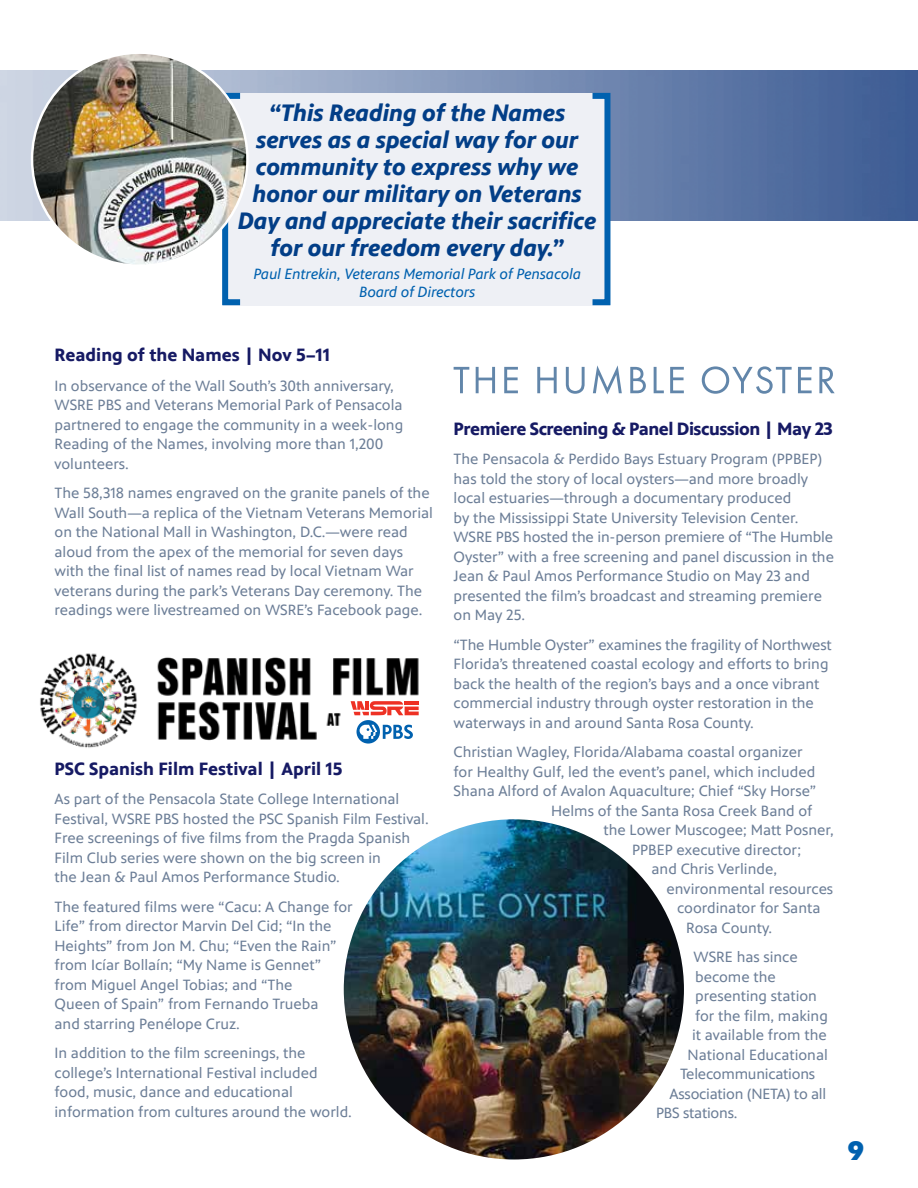
<style>
.page{position:relative;width:918px;height:1188px;background:#fff}
.page>*{position:absolute;margin:0;border:0;box-sizing:border-box;transform-origin:0 0}
.t1{font:900 27px "PBS Sans";color:#0061af}
.t2{font:italic 700 24px/27px "PBS Sans";color:#023e87;text-align:center}
.t3{font:700 18px "PBS Sans";color:#161a64}
.t4{font:700 18px "PBS Sans";letter-spacing:-.025em;color:#161a64}
.t5{font:15px/19.5px "PBS Sans";color:#6c7e97}
.t6{font:italic 15px/18px "PBS Sans";color:#0061af;text-align:center}
</style>
<div class="page">
<img style="left:0;top:71px;width:918px;height:149px">
<div style="left:223px;top:93px;width:387px;height:212px;background:#eef0f5"></div>
<div style="left:222px;top:93px;width:21px;height:212px;border:6px solid #0061af"></div>
<div style="left:590px;top:93px;width:20px;height:212px;border:6px solid #0061af"></div>
<img style="left:32px;top:54px;width:215px;height:212px">
<svg style="left:454px;top:367px;width:15px;height:26px"></svg>
<svg style="left:476px;top:367px;width:19px;height:26px"></svg>
<svg style="left:504px;top:367px;width:14px;height:26px"></svg>
<svg style="left:537px;top:367px;width:20px;height:26px"></svg>
<svg style="left:566px;top:367px;width:19px;height:27px"></svg>
<svg style="left:593px;top:365px;width:29px;height:29px"></svg>
<svg style="left:630px;top:367px;width:16px;height:26px"></svg>
<svg style="left:654px;top:367px;width:10px;height:26px"></svg>
<svg style="left:670px;top:367px;width:14px;height:26px"></svg>
<svg style="left:702px;top:366px;width:90px;height:28px"></svg>
<svg style="left:798px;top:367px;width:14px;height:26px"></svg>
<svg style="left:819px;top:367px;width:16px;height:26px"></svg>
<img style="left:157px;top:657px;width:262px;height:84px">
<img style="left:40px;top:653px;width:97px;height:95px">
<svg style="left:351px;top:701px;width:68px;height:43px"></svg>
<img style="left:344px;top:819px;width:340px;height:341px;border-radius:170px">
<h2 class="t2" style="left:238px;top:100px;width:360px">“This Reading of the Names serves as a special way for our community to express why we honor our military on Veterans<br>Day and appreciate their sacrifice for our freedom every day.”</h2>
<p class="t6" style="left:254px;top:265px;width:329px">Paul Entrekin, Veterans Memorial Park of Pensacola<br>Board of Directors</p>
<p class="t3" style="left:55px;top:345px;width:277px">Reading of the Names | Nov 5–11</p>
<p class="t5" style="left:55px;top:376px;width:350px">In observance of the Wall South’s 30th anniversary, WSRE PBS and Veterans Memorial Park of Pensacola partnered to engage the community in a week-long Reading of the Names, involving more than 1,200 volunteers.</p>
<p class="t5" style="left:55px;top:483px;width:380px">The 58,318 names engraved on the granite panels of the Wall South—a replica of the Vietnam Veterans Memorial on the National Mall in Washington, D.C.—were read aloud from the apex of the memorial for seven days with the final list of names read by local Vietnam War veterans during the park’s Veterans Day ceremony. The readings were livestreamed on WSRE’s Facebook page.</p>
<p class="t3" style="left:55px;top:759px;width:290px">PSC Spanish Film Festival | April 15</p>
<p class="t5" style="left:55px;top:790px;width:376px">As part of the Pensacola State College International Festival, WSRE PBS hosted the PSC Spanish Film Festival.<br>Free screenings of five films from the Pragda Spanish Film Club series were shown on the big screen in<br>the Jean &amp; Paul Amos Performance Studio.</p>
<p class="t5" style="left:55px;top:897px;width:300px">The featured films were “Cacu: A Change for Life” from director Marvin Del Cid; “In the Heights” from Jon M. Chu; “Even the Rain” from Icíar Bollaín; “My Name is Gennet” from Miguel Angel Tobias; and “The<br>Queen of Spain” from Fernando Trueba<br>and starring Penélope Cruz.</p>
<p class="t5" style="left:55px;top:1044px;width:299px">In addition to the film screenings, the college’s International Festival included food, music, dance and educational information from cultures around the world.</p>
<p class="t4" style="left:454px;top:419px;width:381px">Premiere Screening &amp; Panel Discussion | May 23</p>
<p class="t5" style="left:454px;top:450px;width:382px">The Pensacola &amp; Perdido Bays Estuary Program (PPBEP) has told the story of local oysters—and more broadly local estuaries—through a documentary produced<br>by the Mississippi State University Television Center.<br>WSRE PBS hosted the in-person premiere of “The Humble Oyster” with a free screening and panel discussion in the Jean &amp; Paul Amos Performance Studio on May 23 and presented the film’s broadcast and streaming premiere on May 25.</p>
<p class="t5" style="left:454px;top:635px;width:380px">“The Humble Oyster” examines the fragility of Northwest Florida’s threatened coastal ecology and efforts to bring back the health of the region’s bays and a once vibrant commercial industry through oyster restoration in the waterways in and around Santa Rosa County.</p>
<p class="t5" style="left:454px;top:743px;width:351px">Christian Wagley, Florida/Alabama coastal organizer</p>
<p class="t5" style="left:454px;top:762px;width:363px">for Healthy Gulf, led the event’s panel, which included</p>
<p class="t5" style="left:454px;top:782px;width:364px">Shana Alford of Avalon Aquaculture; Chief “Sky Horse”</p>
<p class="t5" style="left:551px;top:801px;width:263px">Helms of the Santa Rosa Creek Band of</p>
<p class="t5" style="left:604px;top:821px;width:232px">the Lower Muscogee; Matt Posner,</p>
<p class="t5" style="left:632px;top:840px;width:170px">PPBEP executive director;</p>
<p class="t5" style="left:652px;top:860px;width:127px">and Chris Verlinde,</p>
<p class="t5" style="left:667px;top:879px;width:168px">environmental resources</p>
<p class="t5" style="left:677px;top:899px;width:145px">coordinator for Santa</p>
<p class="t5" style="left:686px;top:918px;width:87px">Rosa County.</p>
<p class="t5" style="left:694px;top:948px;width:106px">WSRE has since</p>
<p class="t5" style="left:695px;top:967px;width:82px">become the</p>
<p class="t5" style="left:695px;top:987px;width:123px">presenting station</p>
<p class="t5" style="left:695px;top:1006px;width:134px">for the film, making</p>
<p class="t5" style="left:692px;top:1026px;width:136px">it available from the</p>
<p class="t5" style="left:688px;top:1045px;width:142px">National Educational</p>
<p class="t5" style="left:680px;top:1065px;width:137px">Telecommunications</p>
<p class="t5" style="left:670px;top:1084px;width:158px">Association (NETA) to all</p>
<p class="t5" style="left:656px;top:1104px;width:83px">PBS stations.</p>
<h1 class="t1" style="left:848px;top:1135px;width:18px">9</h1>
</div>
